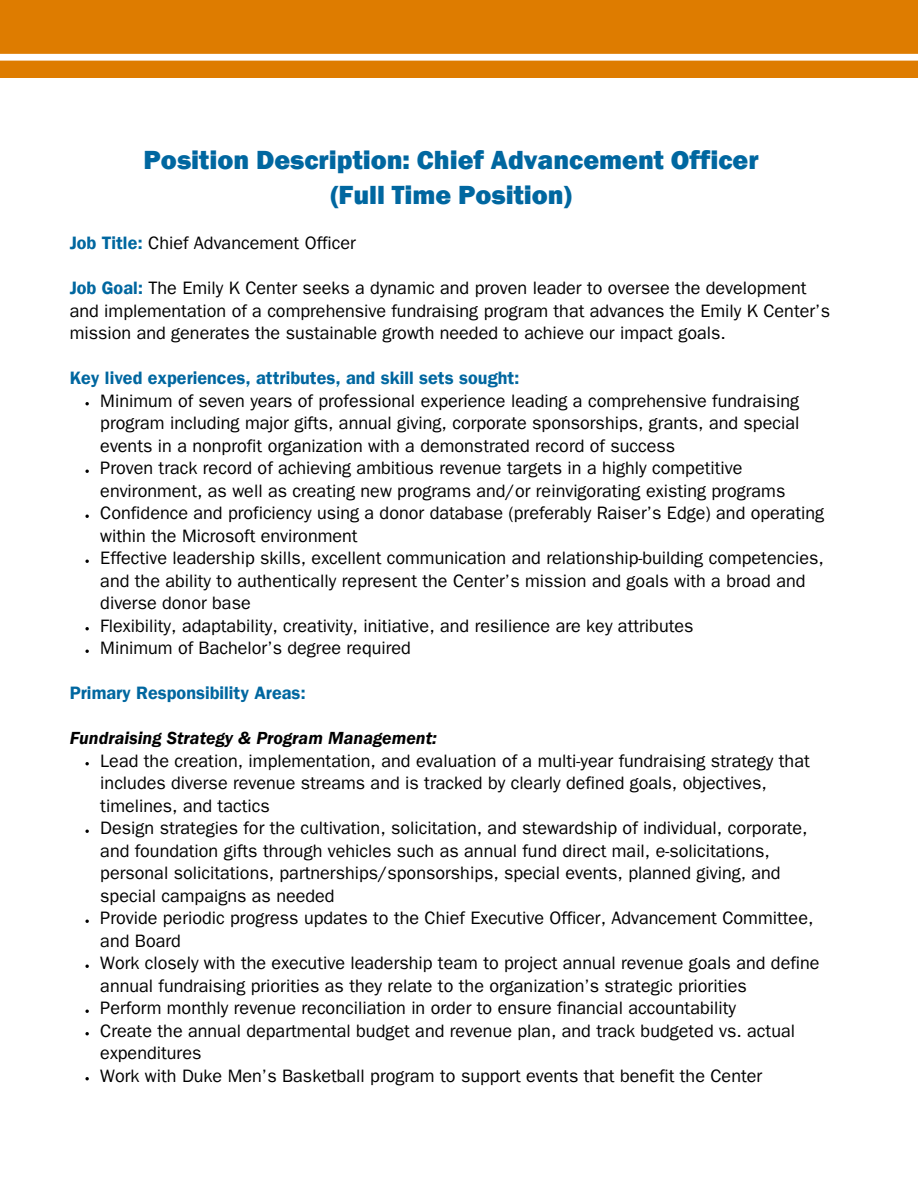
<style>
.page{position:relative;width:918px;height:1188px;background:#fff}
.page>*{position:absolute;margin:0;border:0;box-sizing:border-box;transform-origin:0 0}
.t1{font:800 27px/34.8px "Franklin Gothic";color:#0067a0;text-align:center}
.t2{font:18px/22.5px "Franklin Gothic LT Pro";color:#000}
.t3{font:18px "Franklin Gothic LT Pro Dm";color:#0067a0}
.t4{font:18px "Franklin Gothic LT Pro Dm It";color:#000}
.s1{font-family:"Franklin Gothic LT Pro Dm";color:#0067a0}
</style>
<div class="page">
<div style="left:0;top:0;width:918px;height:78px;background:#de7c00"></div>
<div style="left:0;top:54px;width:918px;height:7px;background:#fff"></div>
<svg style="left:85px;top:402px;width:4px;height:3px"></svg>
<svg style="left:85px;top:470px;width:4px;height:3px"></svg>
<svg style="left:85px;top:515px;width:4px;height:3px"></svg>
<svg style="left:85px;top:560px;width:4px;height:3px"></svg>
<svg style="left:85px;top:627px;width:4px;height:3px"></svg>
<svg style="left:85px;top:650px;width:4px;height:3px"></svg>
<svg style="left:85px;top:762px;width:4px;height:3px"></svg>
<svg style="left:85px;top:830px;width:4px;height:3px"></svg>
<svg style="left:85px;top:920px;width:4px;height:3px"></svg>
<svg style="left:85px;top:965px;width:4px;height:3px"></svg>
<svg style="left:85px;top:1010px;width:4px;height:3px"></svg>
<svg style="left:85px;top:1032px;width:4px;height:3px"></svg>
<svg style="left:85px;top:1077px;width:4px;height:3px"></svg>
<p class="t1" style="left:144px;top:142px;width:617px">Position Description: Chief Advancement Officer (Full Time Position)</p>
<p class="t2" style="left:70px;top:234px;width:288px"><span class="s1">Job Title:</span> Chief Advancement Officer</p>
<h1 class="t2" style="left:70px;top:279px;width:738px"><span class="s1">Job Goal:</span> The Emily K Center seeks a dynamic and proven leader to oversee the development</h1>
<p class="t2" style="left:70px;top:302px;width:762px">and implementation of a comprehensive fundraising program that advances the Emily K Center’s mission and generates the sustainable growth needed to achieve our impact goals.</p>
<p class="t3" style="left:70px;top:372px;width:452px">Key lived experiences, attributes, and skill sets sought:</p>
<p class="t2" style="left:100px;top:392px;width:700px">Minimum of seven years of professional experience leading a comprehensive fundraising</p>
<p class="t2" style="left:100px;top:414px;width:701px">program including major gifts, annual giving, corporate sponsorships, grants, and special events in a nonprofit organization with a demonstrated record of success<br>Proven track record of achieving ambitious revenue targets in a highly competitive</p>
<h2 class="t2" style="left:100px;top:482px;width:725px">environment, as well as creating new programs and/or reinvigorating existing programs<br>Confidence and proficiency using a donor database (preferably Raiser’s Edge) and operating</h2>
<p class="t2" style="left:100px;top:527px;width:725px">within the Microsoft environment<br>Effective leadership skills, excellent communication and relationship-building competencies,</p>
<p class="t2" style="left:100px;top:572px;width:707px">and the ability to authentically represent the Center’s mission and goals with a broad and diverse donor base<br>Flexibility, adaptability, creativity, initiative, and resilience are key attributes</p>
<p class="t2" style="left:100px;top:639px;width:312px">Minimum of Bachelor’s degree required</p>
<p class="t3" style="left:70px;top:687px;width:238px">Primary Responsibility Areas:</p>
<p class="t4" style="left:70px;top:732px;width:369px">Fundraising Strategy &amp; Program Management:</p>
<p class="t2" style="left:100px;top:752px;width:711px">Lead the creation, implementation, and evaluation of a multi-year fundraising strategy that includes diverse revenue streams and is tracked by clearly defined goals, objectives, timelines, and tactics</p>
<h2 class="t2" style="left:100px;top:819px;width:709px">Design strategies for the cultivation, solicitation, and stewardship of individual, corporate, and foundation gifts through vehicles such as annual fund direct mail, e-solicitations, personal solicitations, partnerships/sponsorships, special events, planned giving, and special campaigns as needed</h2>
<p class="t2" style="left:100px;top:909px;width:715px">Provide periodic progress updates to the Chief Executive Officer, Advancement Committee, and Board</p>
<h2 class="t2" style="left:100px;top:954px;width:721px">Work closely with the executive leadership team to project annual revenue goals and define annual fundraising priorities as they relate to the organization’s strategic priorities</h2>
<p class="t2" style="left:100px;top:999px;width:637px">Perform monthly revenue reconciliation in order to ensure financial accountability</p>
<p class="t2" style="left:100px;top:1022px;width:696px">Create the annual departmental budget and revenue plan, and track budgeted vs. actual expenditures</p>
<p class="t2" style="left:100px;top:1067px;width:664px">Work with Duke Men’s Basketball program to support events that benefit the Center</p>
</div>
